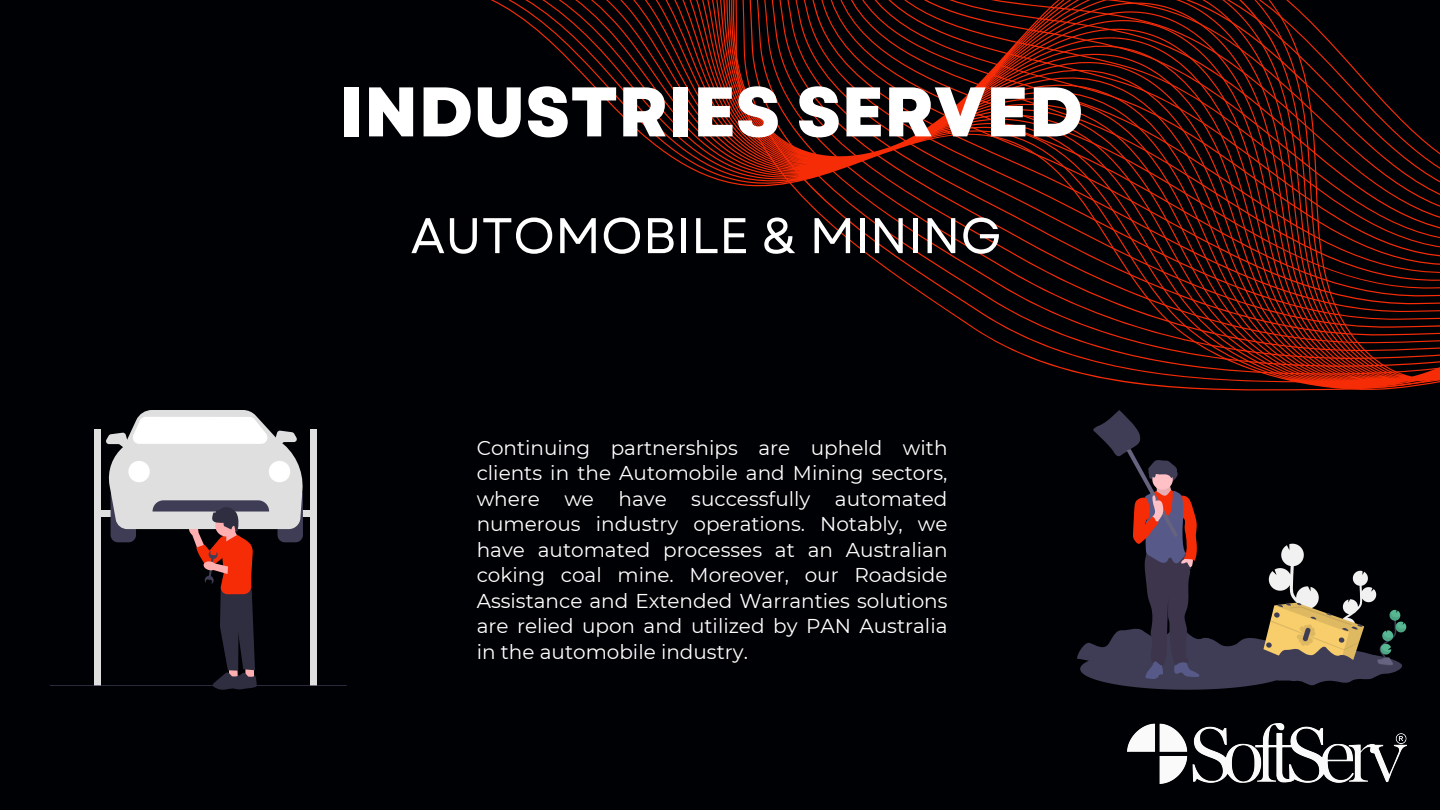
<style>
.page{position:relative;width:1440px;height:810px;background:#000104}
.page>*{position:absolute;margin:0;border:0;box-sizing:border-box;transform-origin:0 0}
.t1{font:800 70px "Garet";color:#fff}
.t2{font:50px "Garet";color:#fff}
.t3{font:20px/25.5px "Montserrat";color:#fff;text-align:justify}
</style>
<div class="page">
<svg style="left:491px;top:0;width:949px;height:391px"></svg>
<div style="left:94px;top:510px;width:62px;height:6px;background:#dfdfdf"></div>
<div style="left:251px;top:510px;width:62px;height:6px;background:#dfdfdf"></div>
<div style="left:94px;top:429px;width:7px;height:256px;background:#dfdfdf"></div>
<div style="left:310px;top:429px;width:6px;height:256px;background:#dfdfdf"></div>
<hr style="left:50px;top:685px;width:297px;height:1px;background:#3f3d56">
<svg style="left:106px;top:410px;width:198px;height:280px"></svg>
<svg style="left:1077px;top:410px;width:329px;height:280px"></svg>
<img style="left:1127px;top:723px;width:280px;height:60px">
<p class="t1" style="left:339px;top:61px;width:745px">INDUSTRIES SERVED</p>
<h2 class="t2" style="left:411px;top:200px;width:593px">AUTOMOBILE &amp; MINING</h2>
<p class="t3" style="left:477px;top:435px;width:472px">Continuing partnerships are upheld with clients in the Automobile and Mining sectors, where we have successfully automated numerous industry operations. Notably, we have automated processes at an Australian coking coal mine. Moreover, our Roadside Assistance and Extended Warranties solutions are relied upon and utilized by PAN Australia in the automobile industry.</p>
</div>
